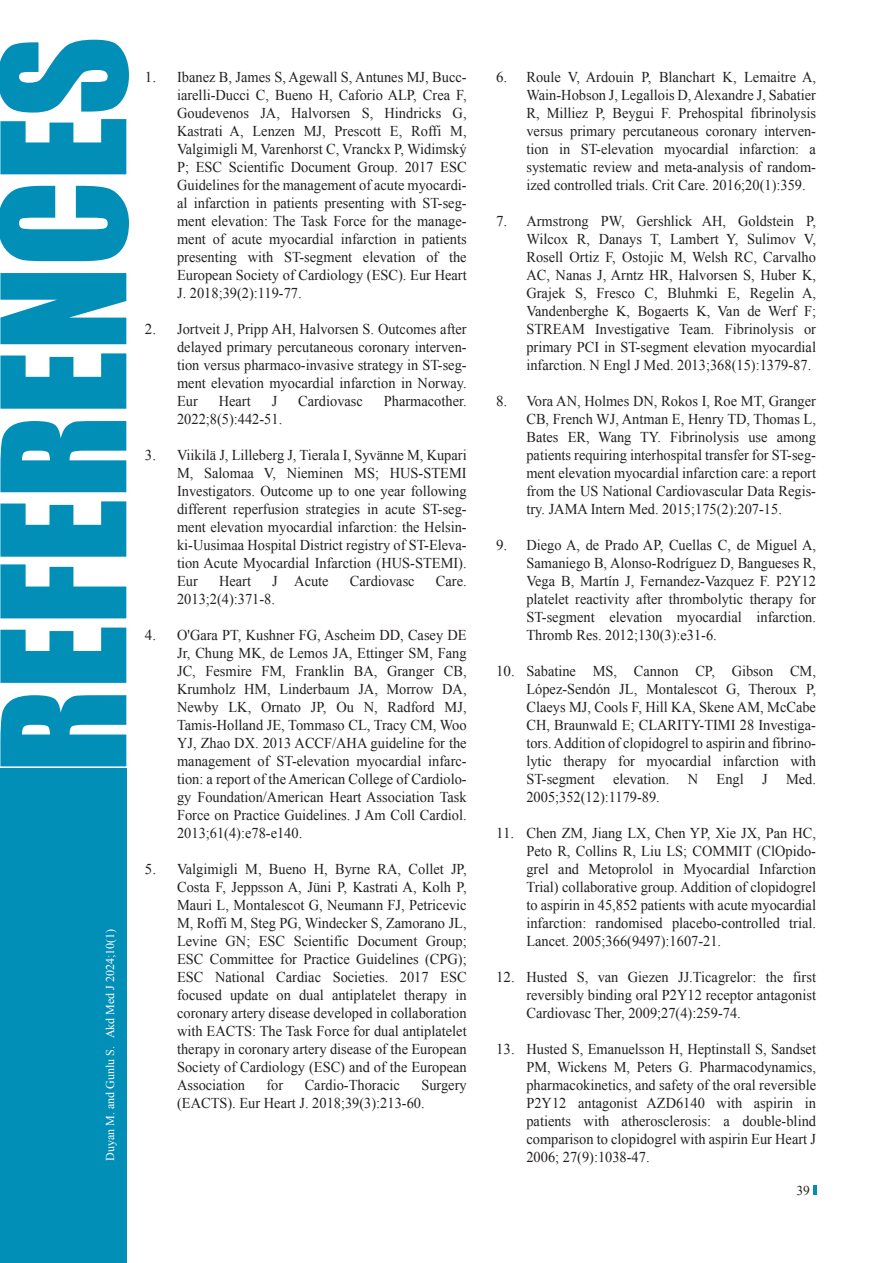
<style>
.page{position:relative;width:893px;height:1263px;background:#fff}
.page>*{position:absolute;margin:0;border:0;box-sizing:border-box;transform-origin:0 0}
.t1{font:15px/18px "Times New Roman";color:#231f20;text-align:justify;scale:.96 1}
.t2{font:15px "Times New Roman";color:#231f20}
.t3{font:13.5px "Times New Roman";color:#231f20}
.t4{font:12px "Times New Roman";letter-spacing:-.005em;color:#fff}
</style>
<div class="page">
<div style="left:0;top:769px;width:127px;height:494px;background:#018fb8"></div>
<svg style="left:813px;top:1186px;width:4px;height:9px"></svg>
<svg style="left:0;top:695px;width:126px;height:71px;background:#229dc1"></svg>
<svg style="left:0;top:628px;width:126px;height:55px"></svg>
<svg style="left:0;top:564px;width:126px;height:54px"></svg>
<svg style="left:0;top:501px;width:126px;height:56px"></svg>
<svg style="left:0;top:421px;width:126px;height:71px;background:#229dc1"></svg>
<svg style="left:0;top:353px;width:126px;height:56px"></svg>
<svg style="left:0;top:273px;width:126px;height:71px;background:#1e9bc0"></svg>
<svg style="left:0;top:186px;width:129px;height:75px"></svg>
<svg style="left:0;top:119px;width:126px;height:55px"></svg>
<svg style="left:0;top:40px;width:129px;height:73px"></svg>
<p class="t4" style="left:102px;top:1161px;width:234px;rotate:-90deg">Duyan M. and Gunlu S. Akd Med J 2024;10(1)</p>
<p class="t2" style="left:145px;top:66px;width:13px">1.</p>
<p class="t2" style="left:145px;top:318px;width:13px">2.</p>
<p class="t2" style="left:145px;top:444px;width:13px">3.</p>
<p class="t2" style="left:145px;top:624px;width:13px">4.</p>
<p class="t2" style="left:145px;top:858px;width:13px">5.</p>
<p class="t1" style="left:177px;top:67px;width:303px">Ibanez B, James S, Agewall S, Antunes MJ, Bucc&shy;iarelli-Ducci C, Bueno H, Caforio ALP, Crea F, Goudevenos JA, Halvorsen S, Hindricks G, Kastrati A, Lenzen MJ, Prescott E, Roffi M, Valgimigli M, Varenhorst C, Vranckx P, Widimský P; ESC Scientific Document Group. 2017 ESC Guidelines for the management of acute myocardi&shy;al infarction in patients presenting with ST-seg&shy;ment elevation: The Task Force for the manage&shy;ment of acute myocardial infarction in patients presenting with ST-segment elevation of the European Society of Cardiology (ESC). Eur Heart J. 2018;39(2):119-77.</p>
<p class="t1" style="left:177px;top:319px;width:303px">Jortveit J, Pripp AH, Halvorsen S. Outcomes after delayed primary percutaneous coronary interven&shy;tion versus pharmaco-invasive strategy in ST-seg&shy;ment elevation myocardial infarction in Norway.<br>Eur</p>
<p class="t1" style="left:219px;top:391px;width:35px">Heart</p>
<p class="t1" style="left:272px;top:391px;width:7px">J</p>
<p class="t1" style="left:298px;top:391px;width:69px">Cardiovasc</p>
<p class="t1" style="left:384px;top:391px;width:88px">Pharmacother.</p>
<p class="t1" style="left:177px;top:409px;width:111px">2022;8(5):442-51.</p>
<p class="t1" style="left:177px;top:445px;width:303px">Viikilä J, Lilleberg J, Tierala I, Syvänne M, Kupari M, Salomaa V, Nieminen MS; HUS-STEMI Investigators. Outcome up to one year following different reperfusion strategies in acute ST-seg&shy;ment elevation myocardial infarction: the Helsin&shy;ki-Uusimaa Hospital District registry of ST-Eleva&shy;tion Acute Myocardial Infarction (HUS-STEMI).<br>Eur</p>
<p class="t1" style="left:219px;top:571px;width:35px">Heart</p>
<p class="t1" style="left:272px;top:571px;width:60px">J Acute</p>
<p class="t1" style="left:350px;top:571px;width:69px">Cardiovasc</p>
<p class="t1" style="left:436px;top:571px;width:34px">Care.</p>
<p class="t1" style="left:177px;top:589px;width:104px">2013;2(4):371-8.</p>
<p class="t1" style="left:177px;top:625px;width:303px">O'Gara PT, Kushner FG, Ascheim DD, Casey DE Jr, Chung MK, de Lemos JA, Ettinger SM, Fang JC, Fesmire FM, Franklin BA, Granger CB, Krumholz HM, Linderbaum JA, Morrow DA, Newby LK, Ornato JP, Ou N, Radford MJ, Tamis-Holland JE, Tommaso CL, Tracy CM, Woo YJ, Zhao DX. 2013 ACCF/AHA guideline for the management of ST-elevation myocardial infarc&shy;tion: a report of the American College of Cardiolo&shy;gy Foundation/American Heart Association Task Force on Practice Guidelines. J Am Coll Cardiol.<br>2013;61(4):e78-e140.</p>
<p class="t1" style="left:177px;top:859px;width:303px">Valgimigli M, Bueno H, Byrne RA, Collet JP, Costa F, Jeppsson A, Jüni P, Kastrati A, Kolh P, Mauri L, Montalescot G, Neumann FJ, Petricevic M, Roffi M, Steg PG, Windecker S, Zamorano JL, Levine GN; ESC Scientific Document Group; ESC Committee for Practice Guidelines (CPG); ESC National Cardiac Societies. 2017 ESC focused update on dual antiplatelet therapy in coronary artery disease developed in collaboration with EACTS: The Task Force for dual antiplatelet therapy in coronary artery disease of the European Society of Cardiology (ESC) and of the European Association</p>
<p class="t1" style="left:266px;top:1075px;width:19px">for</p>
<p class="t1" style="left:305px;top:1075px;width:101px">Cardio-Thoracic</p>
<p class="t1" style="left:177px;top:1075px;width:303px;text-indent:244px">Surgery (EACTS). Eur Heart J. 2018;39(3):213-60.</p>
<p class="t2" style="left:496px;top:66px;width:13px">6.</p>
<p class="t2" style="left:496px;top:210px;width:13px">7.</p>
<p class="t2" style="left:496px;top:390px;width:13px">8.</p>
<p class="t2" style="left:496px;top:534px;width:13px">9.</p>
<p class="t2" style="left:496px;top:660px;width:20px">10.</p>
<p class="t2" style="left:496px;top:822px;width:20px">11.</p>
<p class="t2" style="left:496px;top:966px;width:20px">12.</p>
<p class="t2" style="left:496px;top:1038px;width:20px">13.</p>
<p class="t1" style="left:526px;top:67px;width:303px">Roule V, Ardouin P, Blanchart K, Lemaitre A, Wain-Hobson J, Legallois D, Alexandre J, Sabatier R, Milliez P, Beygui F. Prehospital fibrinolysis versus primary percutaneous coronary interven&shy;tion in ST-elevation myocardial infarction: a systematic review and meta-analysis of random&shy;ized controlled trials. Crit Care. 2016;20(1):359.</p>
<p class="t1" style="left:526px;top:211px;width:303px">Armstrong PW, Gershlick AH, Goldstein P, Wilcox R, Danays T, Lambert Y, Sulimov V, Rosell Ortiz F, Ostojic M, Welsh RC, Carvalho AC, Nanas J, Arntz HR, Halvorsen S, Huber K, Grajek S, Fresco C, Bluhmki E, Regelin A, Vandenberghe K, Bogaerts K, Van de Werf F; STREAM Investigative Team. Fibrinolysis or primary PCI in ST-segment elevation myocardial infarction. N Engl J Med. 2013;368(15):1379-87.</p>
<p class="t1" style="left:526px;top:391px;width:303px">Vora AN, Holmes DN, Rokos I, Roe MT, Granger CB, French WJ, Antman E, Henry TD, Thomas L, Bates ER, Wang TY. Fibrinolysis use among patients requiring interhospital transfer for ST-seg&shy;ment elevation myocardial infarction care: a report from the US National Cardiovascular Data Regis&shy;try. JAMA Intern Med. 2015;175(2):207-15.</p>
<p class="t1" style="left:526px;top:535px;width:303px">Diego A, de Prado AP, Cuellas C, de Miguel A, Samaniego B, Alonso-Rodríguez D, Bangueses R, Vega B, Martín J, Fernandez-Vazquez F. P2Y12 platelet reactivity after thrombolytic therapy for ST-segment elevation myocardial infarction.<br>Thromb Res. 2012;130(3):e31-6.</p>
<p class="t1" style="left:526px;top:661px;width:303px">Sabatine MS, Cannon CP, Gibson CM, López-Sendón JL, Montalescot G, Theroux P, Claeys MJ, Cools F, Hill KA, Skene AM, McCabe CH, Braunwald E; CLARITY-TIMI 28 Investiga&shy;tors. Addition of clopidogrel to aspirin and fibrino&shy;lytic therapy for myocardial infarction with ST-segment elevation. N Engl J Med.<br>2005;352(12):1179-89.</p>
<p class="t1" style="left:526px;top:823px;width:303px">Chen ZM, Jiang LX, Chen YP, Xie JX, Pan HC, Peto R, Collins R, Liu LS; COMMIT (ClOpido&shy;grel and Metoprolol in Myocardial Infarction Trial) collaborative group. Addition of clopidogrel to aspirin in 45,852 patients with acute myocardial infarction: randomised placebo-controlled trial.<br>Lancet. 2005;366(9497):1607-21.</p>
<p class="t1" style="left:526px;top:967px;width:303px">Husted S, van Giezen JJ.Ticagrelor: the first reversibly binding oral P2Y12 receptor antagonist Cardiovasc Ther, 2009;27(4):259-74.</p>
<p class="t1" style="left:526px;top:1039px;width:303px">Husted S, Emanuelsson H, Heptinstall S, Sandset PM, Wickens M, Peters G. Pharmacodynamics, pharmacokinetics, and safety of the oral reversible P2Y12 antagonist AZD6140 with aspirin in patients with atherosclerosis: a double-blind comparison to clopidogrel with aspirin Eur Heart J 2006; 27(9):1038-47.</p>
<p class="t3" style="left:796px;top:1181px;width:15px">39</p>
</div>
